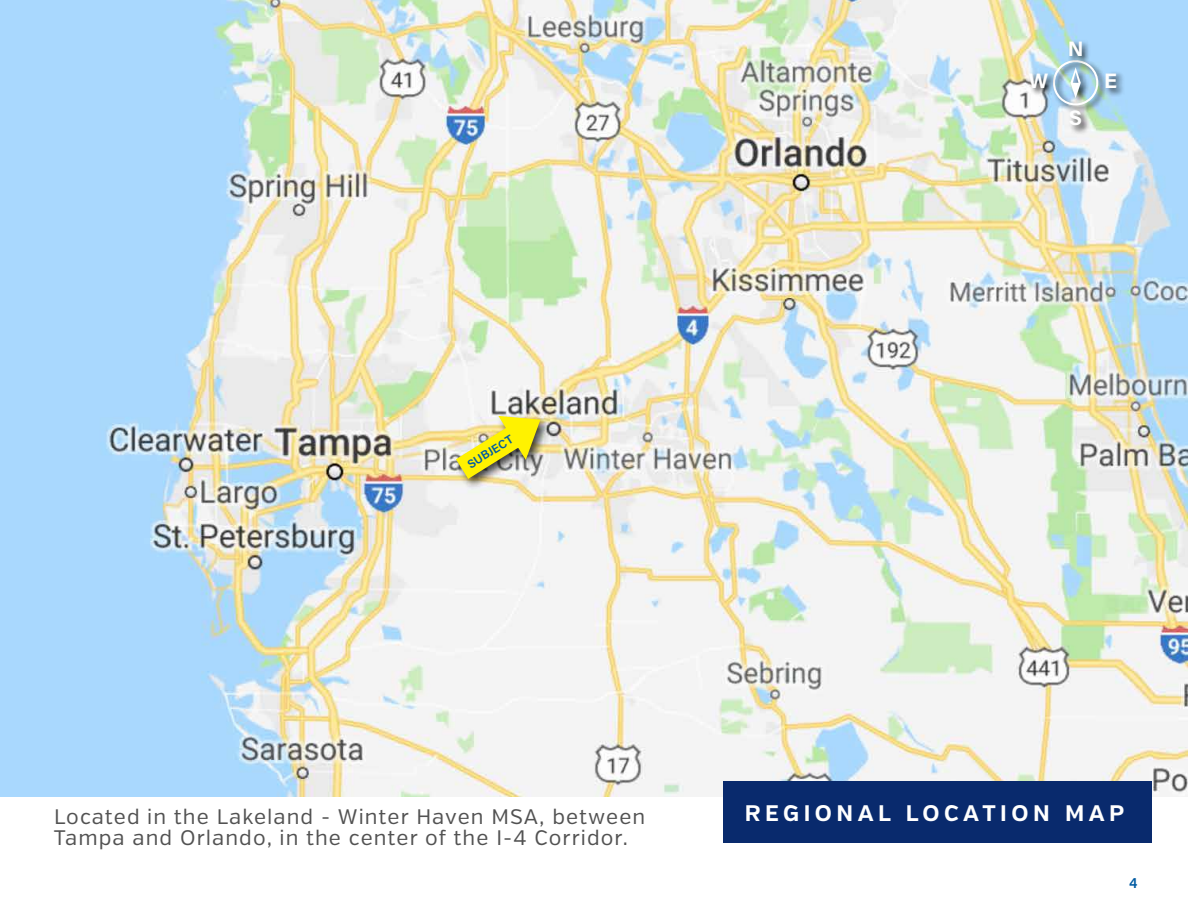
<style>
.page{position:relative;width:1188px;height:918px;background:#fff}
.page>*{position:absolute;margin:0;border:0;box-sizing:border-box;transform-origin:0 0}
.t1{font:700 22.5px "Verb";letter-spacing:.2em;color:#fff}
.t2{font:21px "Verb";letter-spacing:.05em;color:#525252}
.t3{font:700 21px "Acumin Pro";color:#fefefe}
.t4{font:600 15px "Acumin Pro";color:#005ba2}
.t5{font:600 12px "Acumin Pro";color:#005ba2}
</style>
<div class="page">
<img style="left:0;top:0;width:1188px;height:796px">
<div style="left:724px;top:781px;width:428px;height:61px;background:#092a6d"></div>
<div style="left:1051px;top:58px;width:56px;height:56px;background:#000;opacity:.75"></div>
<svg style="left:1051px;top:58px;width:50px;height:50px;background:#accbd8"></svg>
<div style="left:1068px;top:39px;width:23px;height:26px;background:#000;opacity:.75"></div>
<div style="left:1068px;top:109px;width:22px;height:25px;background:#000;opacity:.75"></div>
<div style="left:1105px;top:71px;width:21px;height:27px;background:#000;opacity:.75"></div>
<div style="left:1027px;top:72px;width:30px;height:25px;background:#000;opacity:.75"></div>
<div style="left:453px;top:412px;width:99px;height:78px;background:#000;opacity:.75"></div>
<img style="left:453px;top:414px;width:90px;height:67px">
<p class="t3" style="left:1068px;top:33px;width:17px">N</p>
<p class="t3" style="left:1029px;top:66px;width:21px">W</p>
<p class="t3" style="left:1104px;top:66px;width:14px">E</p>
<p class="t5" style="left:464px;top:458px;width:53px;rotate:-32deg">SUBJECT</p>
<p class="t3" style="left:1069px;top:103px;width:15px">S</p>
<p class="t2" style="left:54px;top:804px;width:593px">Located in the Lakeland - Winter Haven MSA, between</p>
<p class="t1" style="left:745px;top:799px;width:381px">REGIONAL LOCATION MAP</p>
<p class="t2" style="left:54px;top:825px;width:575px">Tampa and Orlando, in the center of the I-4 Corridor.</p>
<p class="t4" style="left:1129px;top:872px;width:10px">4</p>
</div>
